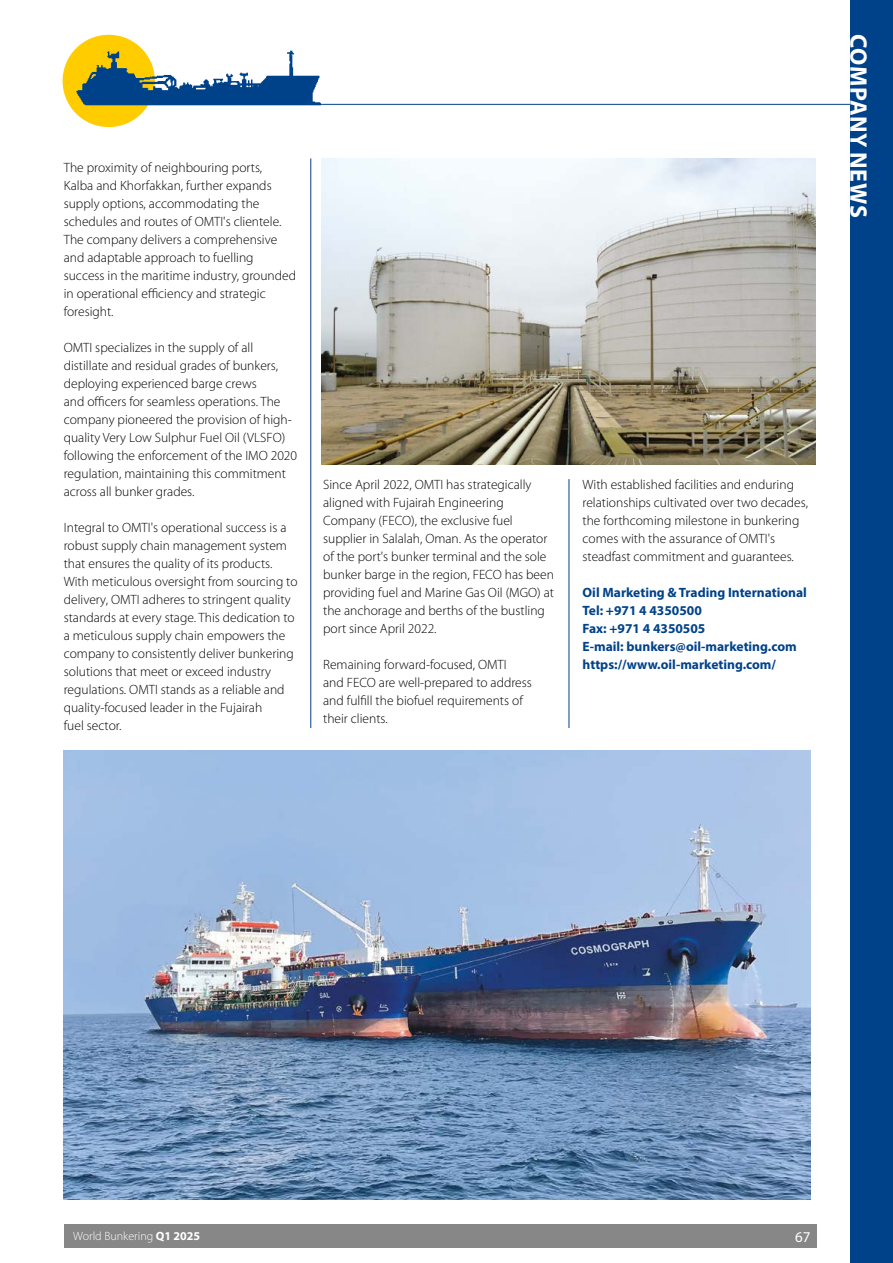
<style>
.page{position:relative;width:893px;height:1263px;background:#fff}
.page>*{position:absolute;margin:0;border:0;box-sizing:border-box;transform-origin:0 0}
.t1{font:700 24px "Myriad Pro";letter-spacing:.02em;color:#fff}
.t2{font:15px "Myriad Pro";color:#fff}
.t3{font:300 13.5px/18px "Myriad Pro";color:#000}
.t4{font:700 13.5px/18px "Myriad Pro";color:#004289}
.t5{font:300 12px "Myriad Pro";color:#fff}
.s1{font-weight:700}
</style>
<div class="page">
<div style="left:64px;top:1225px;width:752px;height:23px;background:#878787"></div>
<hr style="left:92px;top:104px;width:787px;height:1px;background:#004289">
<div style="left:850px;top:0;width:43px;height:1263px;background:#004289"></div>
<div style="left:63px;top:35px;width:92px;height:92px;background:#fc0;border-radius:50%"></div>
<img style="left:70px;top:35px;width:255px;height:85px">
<hr style="left:310px;top:158px;width:1px;height:570px;background:#004289">
<hr style="left:569px;top:479px;width:1px;height:249px;background:#004289">
<img style="left:322px;top:158px;width:493px;height:307px">
<img style="left:64px;top:750px;width:746px;height:449px">
<p class="t3" style="left:64px;top:158px;width:234px">The proximity of neighbouring ports,<br>Kalba and Khorfakkan, further expands supply options, accommodating the schedules and routes of OMTI's clientele.<br>The company delivers a comprehensive and adaptable approach to fuelling success in the maritime industry, grounded in operational efficiency and strategic foresight.</p>
<p class="t3" style="left:64px;top:338px;width:235px">OMTI specializes in the supply of all distillate and residual grades of bunkers, deploying experienced barge crews<br>and officers for seamless operations. The company pioneered the provision of high&shy;quality Very Low Sulphur Fuel Oil (VLSFO) following the enforcement of the IMO 2020 regulation, maintaining this commitment across all bunker grades.</p>
<p class="t3" style="left:64px;top:518px;width:235px">Integral to OMTI's operational success is a robust supply chain management system that ensures the quality of its products.<br>With meticulous oversight from sourcing to delivery, OMTI adheres to stringent quality standards at every stage. This dedication to a meticulous supply chain empowers the company to consistently deliver bunkering solutions that meet or exceed industry regulations. OMTI stands as a reliable and quality-focused leader in the Fujairah<br>fuel sector.</p>
<p class="t3" style="left:323px;top:475px;width:232px">Since April 2022, OMTI has strategically aligned with Fujairah Engineering Company (FECO), the exclusive fuel supplier in Salalah, Oman. As the operator of the port's bunker terminal and the sole bunker barge in the region, FECO has been providing fuel and Marine Gas Oil (MGO) at the anchorage and berths of the bustling port since April 2022.</p>
<p class="t3" style="left:323px;top:655px;width:210px">Remaining forward-focused, OMTI<br>and FECO are well-prepared to address and fulfill the biofuel requirements of their clients.</p>
<p class="t3" style="left:583px;top:475px;width:227px">With established facilities and enduring relationships cultivated over two decades, the forthcoming milestone in bunkering comes with the assurance of OMTI's steadfast commitment and guarantees.</p>
<p class="t4" style="left:583px;top:583px;width:226px">Oil Marketing &amp; Trading International<br>Tel: +971 4 4350500<br>Fax: +971 4 4350505<br>E-mail: bunkers@oil-marketing.com https://www.oil-marketing.com/</p>
<h1 class="t1" style="left:874px;top:34px;width:185px;rotate:90deg">COMPANY NEWS</h1>
<p class="t5" style="left:73px;top:1229px;width:128px">World Bunkering <span class="s1">Q1 2025</span></p>
<p class="t2" style="left:795px;top:1227px;width:17px">67</p>
</div>
